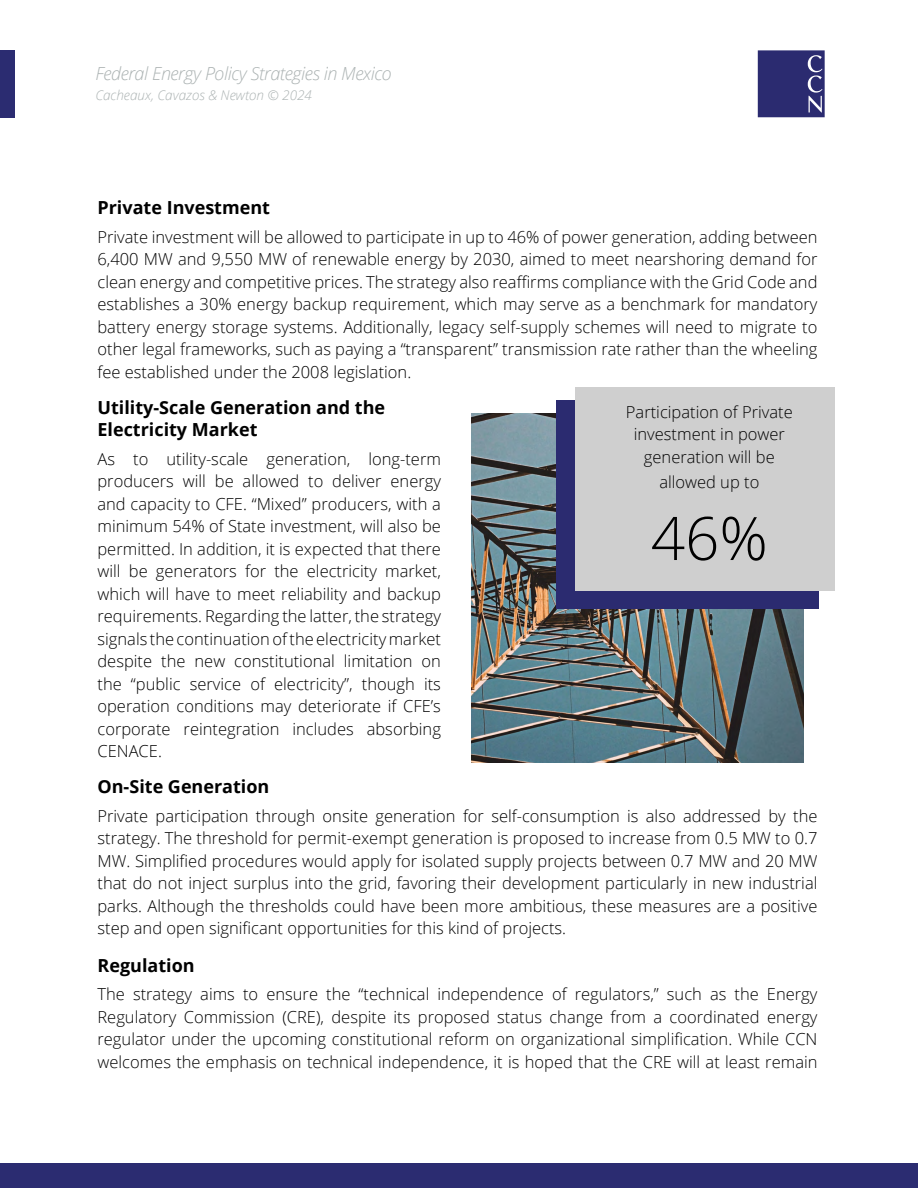
<style>
.page{position:relative;width:918px;height:1188px;background:#fff}
.page>*{position:absolute;margin:0;border:0;box-sizing:border-box;transform-origin:0 0}
.t1{font:300 60px "Open Sans";color:#000}
.t2{font:700 18px/22.5px "Open Sans";color:#000}
.t3{font:italic 300 18px "Open Sans";letter-spacing:-.025em;color:#acb3b3}
.t4{font:300 16.5px/22.5px "Open Sans";color:#000;text-align:justify}
.t5{font:italic 300 13.5px "Open Sans";color:#acb3b3}
</style>
<div class="page">
<div style="left:0;top:50px;width:14px;height:68px;background:#2b2c71"></div>
<svg style="left:758px;top:50px;width:67px;height:67px;background:#373778"></svg>
<div style="left:0;top:1163px;width:918px;height:25px;background:#2b2c71"></div>
<img style="left:472px;top:413px;width:332px;height:350px">
<div style="left:556px;top:400px;width:263px;height:209px;background:#2b2b70"></div>
<div style="left:576px;top:387px;width:259px;height:203px;background:#cfcfcf"></div>
<p class="t3" style="left:95px;top:61px;width:298px">Federal Energy Policy Strategies in Mexico</p>
<p class="t5" style="left:95px;top:86px;width:218px">Cacheaux, Cavazos &amp; Newton © 2024</p>
<p class="t2" style="left:98px;top:196px;width:174px">Private Investment</p>
<p class="t4" style="left:98px;top:225px;width:722px">Private investment will be allowed to participate in up to 46% of power generation, adding between 6,400 MW and 9,550 MW of renewable energy by 2030, aimed to meet nearshoring demand for clean energy and competitive prices. The strategy also reaffirms compliance with the Grid Code and establishes a 30% energy backup requirement, which may serve as a benchmark for mandatory battery energy storage systems. Additionally, legacy self-supply schemes will need to migrate to other legal frameworks, such as paying a “transparent” transmission rate rather than the wheeling fee established under the 2008 legislation.</p>
<p class="t2" style="left:98px;top:395px;width:289px">Utility-Scale Generation and the<br>Electricity Market</p>
<p class="t4" style="left:98px;top:447px;width:345px">As to utility-scale generation, long-term producers will be allowed to deliver energy and capacity to CFE. “Mixed” producers, with a minimum 54% of State investment, will also be permitted. In addition, it is expected that there will be generators for the electricity market, which will have to meet reliability and backup requirements. Regarding the latter, the strategy signals the continuation of the electricity market despite the new constitutional limitation on the “public service of electricity”, though its operation conditions may deteriorate if CFE’s corporate reintegration includes absorbing CENACE.</p>
<p class="t2" style="left:98px;top:775px;width:173px">On-Site Generation</p>
<p class="t4" style="left:98px;top:804px;width:722px">Private participation through onsite generation for self-consumption is also addressed by the strategy. The threshold for permit-exempt generation is proposed to increase from 0.5 MW to 0.7<br>MW. Simplified procedures would apply for isolated supply projects between 0.7 MW and 20 MW that do not inject surplus into the grid, favoring their development particularly in new industrial parks. Although the thresholds could have been more ambitious, these measures are a positive step and open significant opportunities for this kind of projects.</p>
<p class="t2" style="left:98px;top:953px;width:99px">Regulation</p>
<p class="t4" style="left:98px;top:983px;width:722px">The strategy aims to ensure the “technical independence of regulators,” such as the Energy Regulatory Commission (CRE), despite its proposed status change from a coordinated energy regulator under the upcoming constitutional reform on organizational simplification. While CCN welcomes the emphasis on technical independence, it is hoped that the CRE will at least remain</p>
<p class="t4" style="left:626px;top:400px;width:168px;text-align:center">Participation of Private investment in power generation will be</p>
<p class="t4" style="left:659px;top:470px;width:102px">allowed up to</p>
<h1 class="t1" style="left:651px;top:497px;width:118px">46%</h1>
</div>
